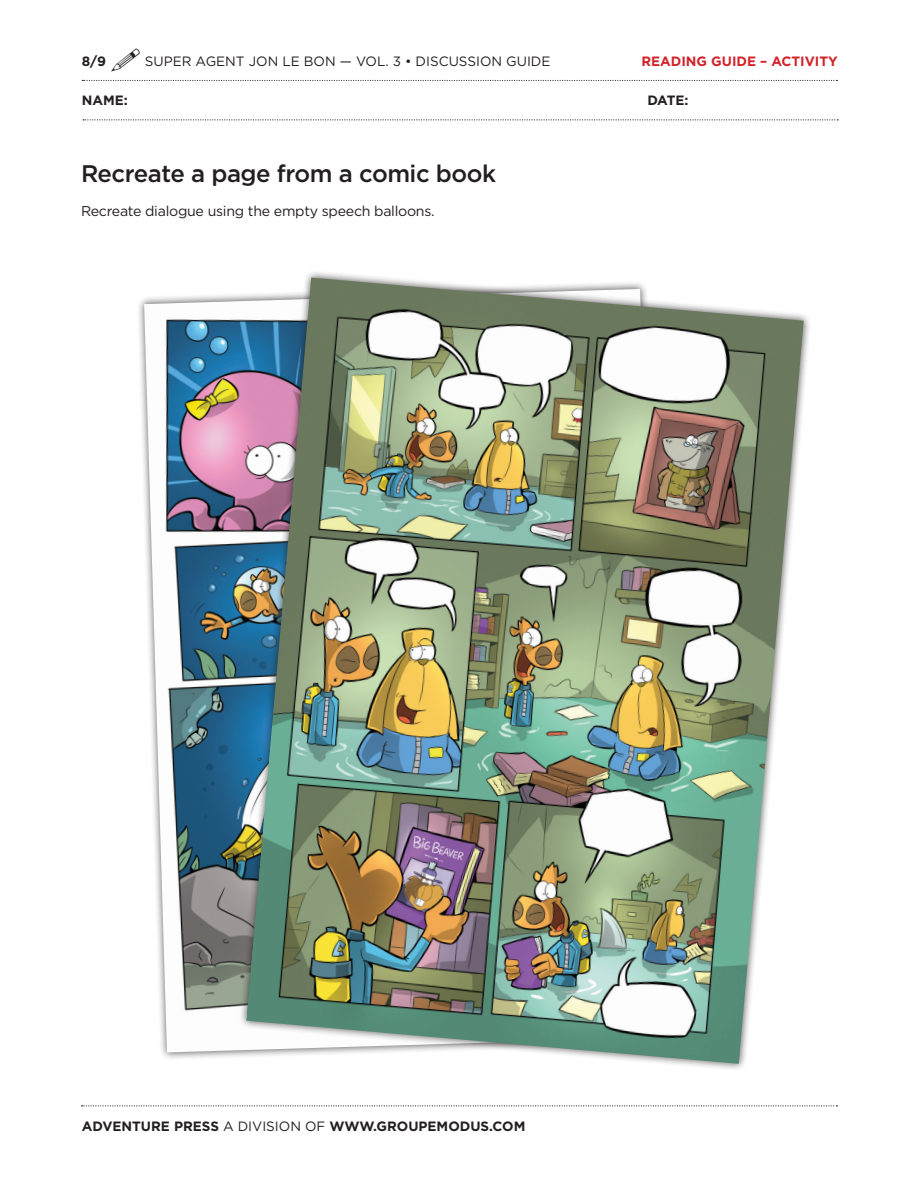
<style>
.page{position:relative;width:918px;height:1188px;background:#fff}
.page>*{position:absolute;margin:0;border:0;box-sizing:border-box;transform-origin:0 0}
.t1{font:500 24px "Gotham";letter-spacing:-.02em;color:#231f20}
.t2{font:14.25px "Gotham";letter-spacing:-.02em;color:#231f20}
.t3{font:700 13.5px "Gotham";color:#231f20}
.t4{font:13.5px "Gotham";color:#231f20}
.t5{font:700 13.5px "Gotham";color:#d1232a}
.s1{font-weight:400}
</style>
<div class="page">
<svg style="left:82px;top:80px;width:755px;height:1px"></svg>
<svg style="left:82px;top:1105px;width:755px;height:1px"></svg>
<svg style="left:83px;top:119px;width:755px;height:1px"></svg>
<img style="left:144px;top:295px;width:95px;height:757px">
<div style="left:239px;top:270px;width:572px;height:801px;background:#231f20;opacity:.75"></div>
<img style="left:246px;top:278px;width:558px;height:786px">
<p class="t3" style="left:82px;top:54px;width:26px">8/9</p>
<p class="t4" style="left:145px;top:54px;width:407px">SUPER AGENT JON LE BON — VOL. 3 • DISCUSSION GUIDE</p>
<p class="t3" style="left:82px;top:93px;width:48px">NAME:</p>
<p class="t3" style="left:647px;top:93px;width:43px">DATE:</p>
<p class="t5" style="left:641px;top:54px;width:198px">READING GUIDE – ACTIVITY</p>
<p class="t1" style="left:81px;top:160px;width:417px">Recreate a page from a comic book</p>
<p class="t2" style="left:81px;top:203px;width:355px">Recreate dialogue using the empty speech balloons.</p>
<p class="t3" style="left:82px;top:1118px;width:445px">ADVENTURE PRESS <span class="s1">A DIVISION OF</span> WWW.GROUPEMODUS.COM</p>
</div>
